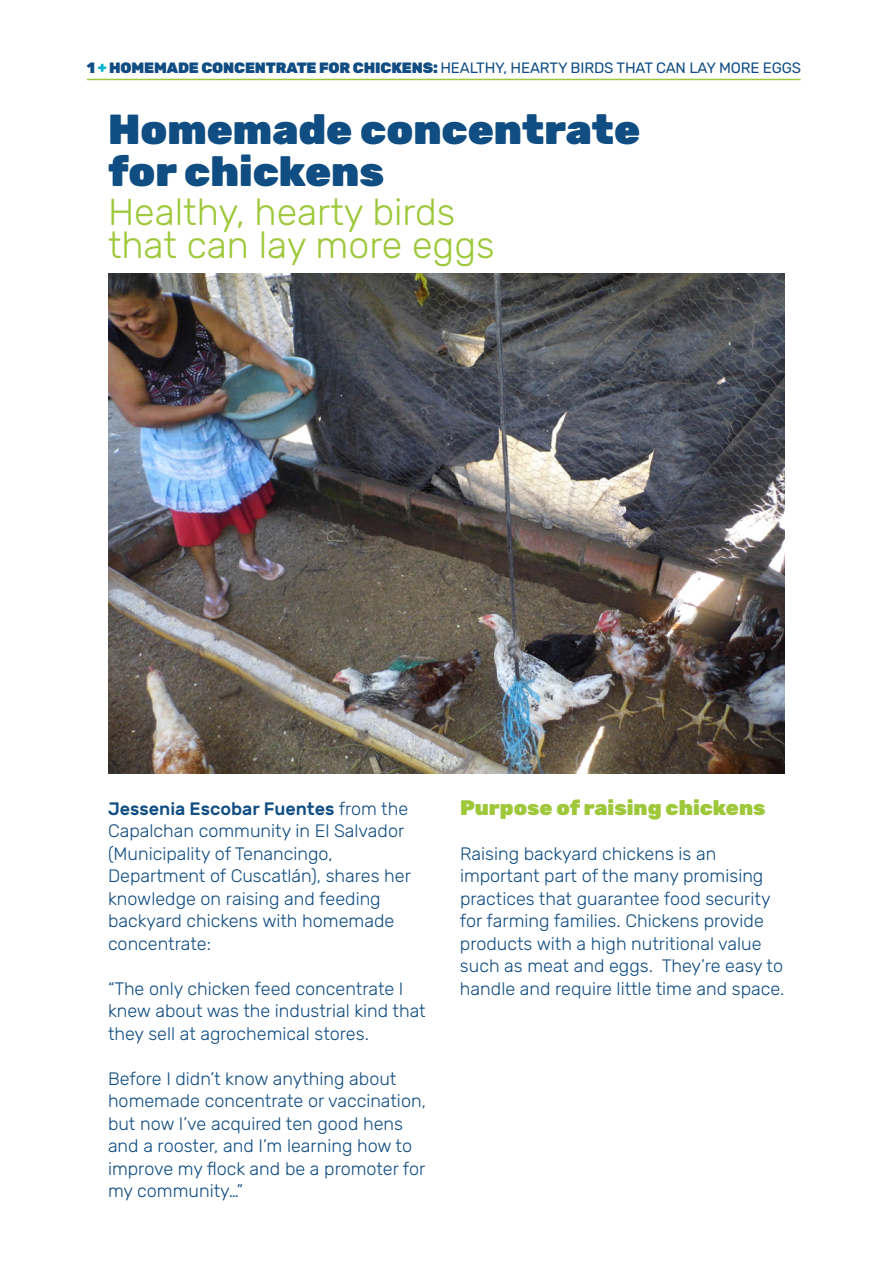
<style>
.page{position:relative;width:893px;height:1263px;background:#fff}
.page>*{position:absolute;margin:0;border:0;box-sizing:border-box;transform-origin:0 0}
.t1{font:900 42px/42px "Rubik";color:#104d82}
.t2{font:300 37.5px/33px "Rubik";color:#9ec83a}
.t3{font:900 21px "Rubik";color:#9ec83a}
.t4{font:300 18px/22.5px "Rubik";color:#104d82}
.t5{font:15px "Rubik";letter-spacing:-.01em;color:#104d82}
.s1{font-weight:900}
.s2{font-weight:900;color:#00b3cd}
.s3{font-weight:500}
</style>
<div class="page">
<hr style="left:87px;top:79px;width:714px;height:1px;background:#9ec83a">
<img style="left:108px;top:274px;width:677px;height:499px">
<p class="t5" style="left:87px;top:60px;width:716px"><span class="s1">1</span> <span class="s2">+</span> <span class="s1">HOMEMADE CONCENTRATE FOR CHICKENS:</span> HEALTHY, HEARTY BIRDS THAT CAN LAY MORE EGGS</p>
<h1 class="t1" style="left:108px;top:109px;width:534px">Homemade concentrate for chickens</h1>
<h2 class="t2" style="left:108px;top:196px;width:388px">Healthy, hearty birds that can lay more eggs</h2>
<p class="t4" style="left:108px;top:797px;width:304px"><span class="s3">Jessenia Escobar Fuentes</span> from the<br>Capalchan community in El Salvador (Municipality of Tenancingo,<br>Department of Cuscatlán), shares her knowledge on raising and feeding backyard chickens with homemade concentrate:</p>
<p class="t4" style="left:108px;top:977px;width:319px">“The only chicken feed concentrate I knew about was the industrial kind that they sell at agrochemical stores.</p>
<p class="t4" style="left:108px;top:1067px;width:319px">Before I didn’t know anything about homemade concentrate or vaccination, but now I’ve acquired ten good hens and a rooster, and I’m learning how to improve my flock and be a promoter for my community…”</p>
<p class="t3" style="left:460px;top:795px;width:307px">Purpose of raising chickens</p>
<p class="t4" style="left:460px;top:842px;width:326px">Raising backyard chickens is an important part of the many promising practices that guarantee food security for farming families. Chickens provide products with a high nutritional value such as meat and eggs. They’re easy to handle and require little time and space.</p>
</div>
